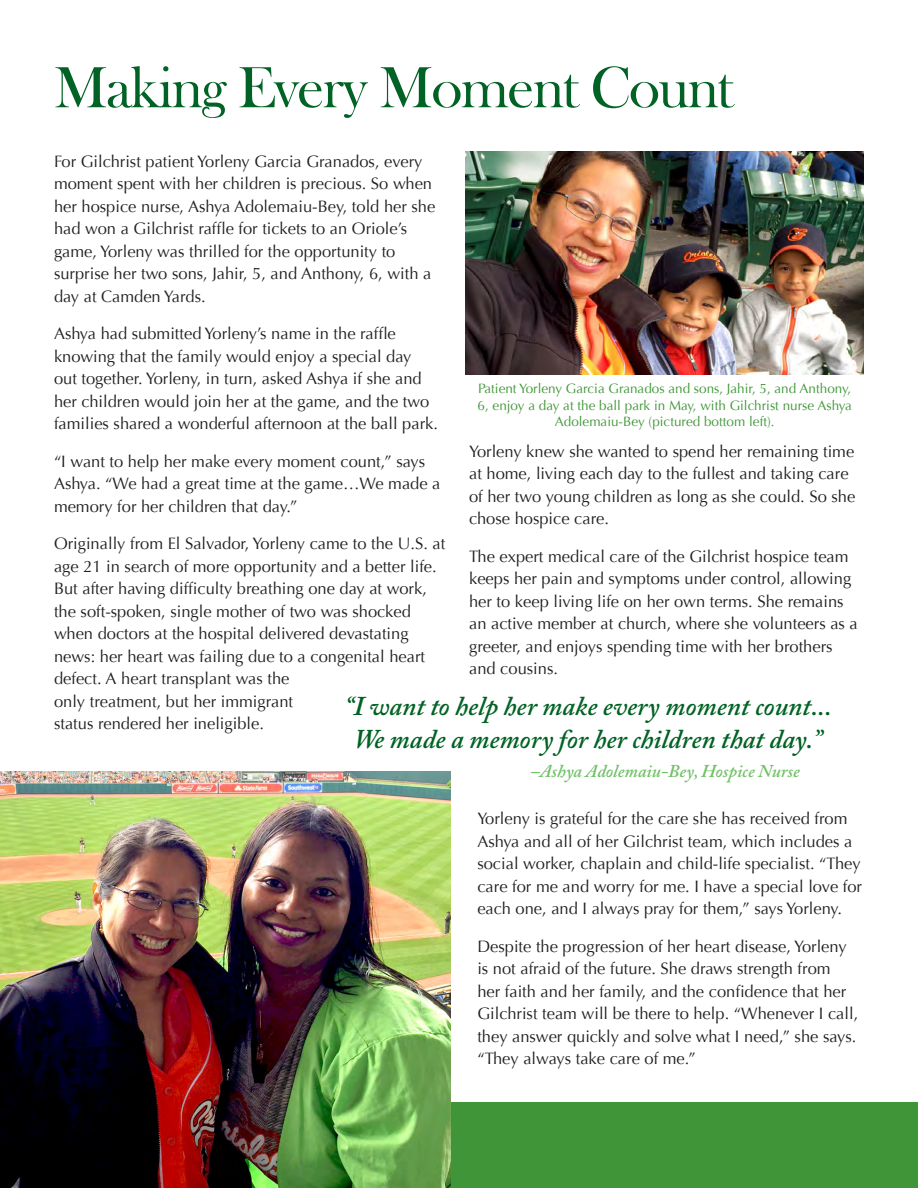
<style>
.page{position:relative;width:918px;height:1188px;background:#fff}
.page>*{position:absolute;margin:0;border:0;box-sizing:border-box;transform-origin:0 0}
.t1{font:60px "Bask Old Face";letter-spacing:-.025em;color:#006224}
.t2{font:italic 600 27px/33px "Adobe Caslon Pro";color:#006224;text-align:center}
.t3{font:italic 600 18px "Adobe Caslon Pro";color:#71c167}
.t4{font:16.5px/22.5px "Optima";color:#231f20}
.Note_Level_2{font:13.5px/16.5px "Optima";color:#3f9537;text-align:center}
</style>
<div class="page">
<div style="left:0;top:1103px;width:918px;height:85px;background:#3f9537"></div>
<img style="left:466px;top:152px;width:398px;height:222px">
<img style="left:0;top:771px;width:450px;height:417px">
<p class="t1" style="left:54px;top:54px;width:680px">Making Every Moment Count</p>
<p class="t4" style="left:54px;top:150px;width:383px">For Gilchrist patient Yorleny Garcia Granados, every moment spent with her children is precious. So when her hospice nurse, Ashya Adolemaiu-Bey, told her she had won a Gilchrist raffle for tickets to an Oriole’s game, Yorleny was thrilled for the opportunity to surprise her two sons, Jahir, 5, and Anthony, 6, with a day at Camden Yards.</p>
<p class="t4" style="left:54px;top:322px;width:386px">Ashya had submitted Yorleny’s name in the raffle knowing that the family would enjoy a special day out together. Yorleny, in turn, asked Ashya if she and her children would join her at the game, and the two families shared a wonderful afternoon at the ball park.</p>
<p class="t4" style="left:54px;top:450px;width:388px">“I want to help her make every moment count,” says<br>Ashya. “We had a great time at the game…We made a memory for her children that day.”</p>
<p class="t4" style="left:54px;top:533px;width:393px">Originally from El Salvador, Yorleny came to the U.S. at age 21 in search of more opportunity and a better life.<br>But after having difficulty breathing one day at work, the soft-spoken, single mother of two was shocked when doctors at the hospital delivered devastating news: her heart was failing due to a congenital heart defect. A heart transplant was the<br>only treatment, but her immigrant<br>status rendered her ineligible.</p>
<p class="Note_Level_2" style="left:478px;top:381px;width:376px">Patient Yorleny Garcia Granados and sons, Jahir, 5, and Anthony,<br>6, enjoy a day at the ball park in May, with Gilchrist nurse Ashya<br>Adolemaiu-Bey (pictured bottom left).</p>
<p class="t4" style="left:469px;top:440px;width:388px">Yorleny knew she wanted to spend her remaining time at home, living each day to the fullest and taking care of her two young children as long as she could. So she chose hospice care.</p>
<p class="t4" style="left:469px;top:545px;width:390px">The expert medical care of the Gilchrist hospice team keeps her pain and symptoms under control, allowing her to keep living life on her own terms. She remains an active member at church, where she volunteers as a greeter, and enjoys spending time with her brothers and cousins.</p>
<p class="t2" style="left:344px;top:689px;width:489px">“I want to help her make every moment count...<br>We made a memory for her children that day.”</p>
<p class="t3" style="left:531px;top:760px;width:271px">–Ashya Adolemaiu-Bey, Hospice Nurse</p>
<p class="t4" style="left:477px;top:808px;width:386px">Yorleny is grateful for the care she has received from Ashya and all of her Gilchrist team, which includes a social worker, chaplain and child-life specialist. “They care for me and worry for me. I have a special love for each one, and I always pray for them,” says Yorleny.</p>
<p class="t4" style="left:477px;top:935px;width:382px">Despite the progression of her heart disease, Yorleny is not afraid of the future. She draws strength from<br>her faith and her family, and the confidence that her Gilchrist team will be there to help. “Whenever I call, they answer quickly and solve what I need,” she says. “They always take care of me.”</p>
</div>
